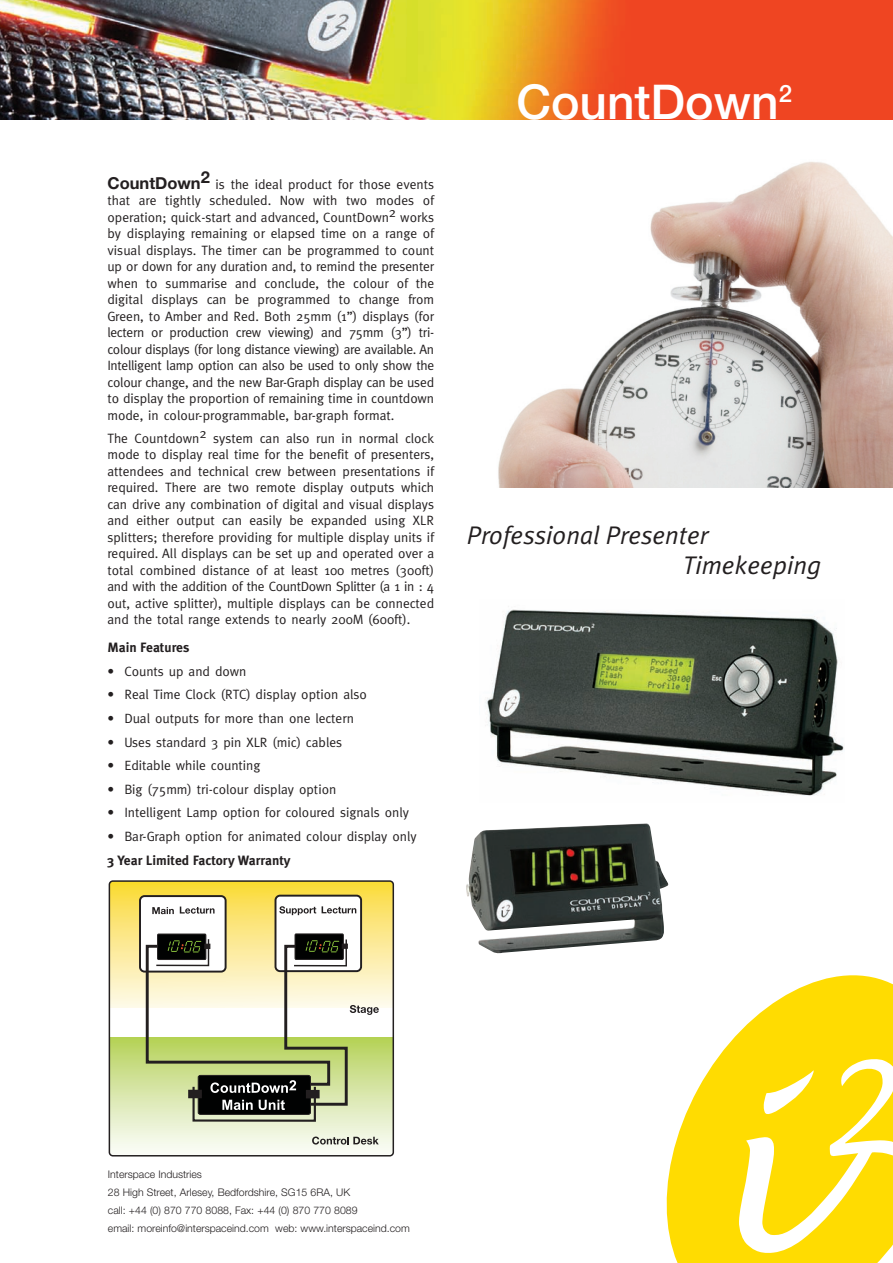
<style>
.page{position:relative;width:893px;height:1263px;background:#fff}
.page>*{position:absolute;margin:0;border:0;box-sizing:border-box;transform-origin:0 0}
.t1{font:500 48px "Helvetica Neue";color:#fff}
.t2{font:italic 25.5px/30.6px "Meta Plus Normal";color:#231f20}
.t3{font:13.5px/16.5px "Meta";color:#231f20;text-align:justify}
.t4{font:700 13.5px "Meta Plus";color:#231f20}
.t5{font:300 10.5px/18px "Helvetica Neue";color:#231f20}
.s1{font-family:"Helvetica Neue";font-weight:700;font-size:16.5px}
</style>
<div class="page">
<img style="left:0;top:0;width:892px;height:119px">
<svg style="left:666px;top:975px;width:226px;height:288px;fill:#ffdc01"></svg>
<img style="left:498px;top:162px;width:394px;height:325px">
<img style="left:485px;top:609px;width:359px;height:187px">
<div style="left:425px;top:812px;width:264px;height:171px;background:#fff"></div>
<img style="left:466px;top:823px;width:202px;height:130px">
<svg style="left:109px;top:880px;width:285px;height:277px"></svg>
<p class="t3" style="left:107px;top:177px;width:328px"><span class="s1">CountDown</span><sup>2</sup> is the ideal product for those events that are tightly scheduled. Now with two modes of operation; quick-start and advanced, CountDown2 works by displaying remaining or elapsed time on a range of visual displays. The timer can be programmed to count up or down for any duration and, to remind the presenter when to summarise and conclude, the colour of the digital displays can be programmed to change from Green, to Amber and Red. Both 25mm (1”) displays (for lectern or production crew viewing) and 75mm (3”) tri&shy;colour displays (for long distance viewing) are available. An Intelligent lamp option can also be used to only show the colour change, and the new Bar-Graph display can be used to display the proportion of remaining time in countdown mode, in colour-programmable, bar-graph format.</p>
<p class="t3" style="left:107px;top:431px;width:328px">The Countdown2 system can also run in normal clock mode to display real time for the benefit of presenters, attendees and technical crew between presentations if required. There are two remote display outputs which can drive any combination of digital and visual displays and either output can easily be expanded using XLR splitters; therefore providing for multiple display units if required. All displays can be set up and operated over a total combined distance of at least 100 metres (300ft) and with the addition of the CountDown Splitter (a 1 in : 4 out, active splitter), multiple displays can be connected and the total range extends to nearly 200M (600ft).</p>
<p class="t4" style="left:107px;top:642px;width:84px">Main Features</p>
<p class="t3" style="left:107px;top:664px;width:140px">• Counts up and down</p>
<p class="t3" style="left:107px;top:687px;width:261px">• Real Time Clock (RTC) display option also</p>
<p class="t3" style="left:107px;top:711px;width:248px">• Dual outputs for more than one lectern</p>
<p class="t3" style="left:107px;top:735px;width:236px">• Uses standard 3 pin XLR (mic) cables</p>
<p class="t3" style="left:107px;top:758px;width:154px">• Editable while counting</p>
<p class="t3" style="left:107px;top:782px;width:230px">• Big (75mm) tri-colour display option</p>
<p class="t3" style="left:107px;top:806px;width:303px">• Intelligent Lamp option for coloured signals only</p>
<p class="t3" style="left:107px;top:829px;width:311px">• Bar-Graph option for animated colour display only</p>
<p class="t4" style="left:107px;top:855px;width:185px">3 Year Limited Factory Warranty</p>
<h1 class="t1" style="left:516px;top:85px;width:277px">CountDown<sup>2</sup></h1>
<h2 class="t2" style="left:683px;top:521px;width:140px;text-indent:-216px">Professional Presenter<br>Timekeeping</h2>
<p class="t5" style="left:108px;top:1166px;width:303px">Interspace Industries<br>28 High Street, Arlesey, Bedfordshire, SG15 6RA, UK<br>call: +44 (0) 870 770 8088, Fax: +44 (0) 870 770 8089<br>email: moreinfo@interspaceind.com web: www.interspaceind.com</p>
</div>
